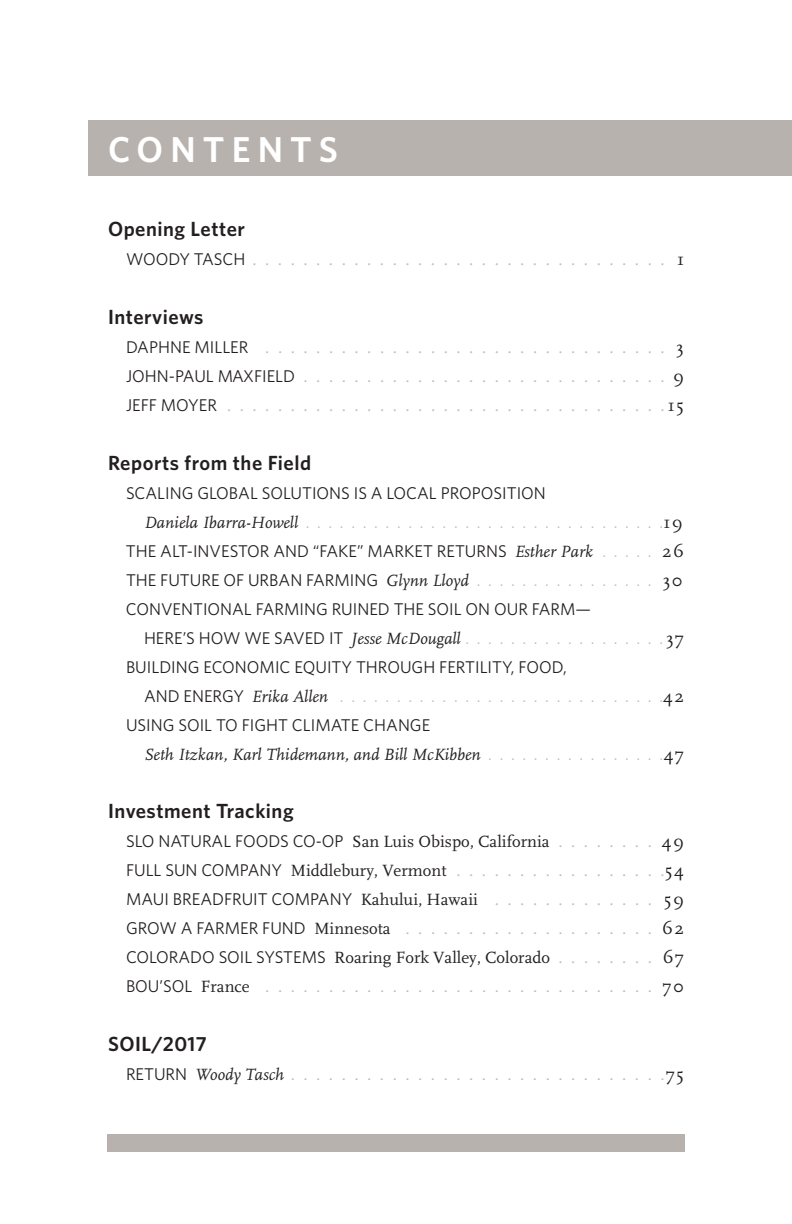
<style>
.page{position:relative;width:792px;height:1224px;background:#fff}
.page>*{position:absolute;margin:0;border:0;box-sizing:border-box;transform-origin:0 0}
.t1{font:600 36px "Whitney";letter-spacing:.2em;color:#fff}
.t2{font:600 20.4px "Whitney";letter-spacing:.025em;color:#231f20}
.t3{font:17px/29px "FF Scala";color:#bcbdc0;text-align:justify}
.t4{font:17px "Whitney";color:#231f20}
.t5{font:17px/29px "FF Scala";color:#231f20}
.t6{font:17px "Whitney";color:#bcbdc0}
.t7{font:italic 17px "FF Scala";color:#231f20}
.s1{font-family:"Whitney";color:#231f20}
.s2{font-size:18px;color:#231f20}
.s3{font-family:"FF Scala";font-style:italic;color:#231f20}
.s4{font-family:"FF Scala";font-size:18px;color:#231f20}
.s5{font-family:"FF Scala";font-style:italic}
.s6{color:#bcbdc0}
.s7{font-family:"FF Scala";font-size:18px}
.s8{color:#231f20}
.s9{font-family:"Whitney";font-style:normal;color:#bcbdc0}
.s10{font-style:normal;font-size:18px}
.s11{font-family:"Whitney"}
.s12{font-size:18px}
.s13{font-family:"FF Scala"}
.s14{font-family:"FF Scala";color:#bcbdc0}
.s15{font-style:italic;color:#231f20}
</style>
<div class="page">
<div style="left:107px;top:1134px;width:578px;height:18px;background:#b8b2ae"></div>
<div style="left:89px;top:120px;width:703px;height:55px;background:#b8b2ae"></div>
<h1 class="t1" style="left:108px;top:128px;width:231px">CONTENTS</h1>
<p class="t2" style="left:108px;top:217px;width:139px">Opening Letter</p>
<p class="t3" style="left:126px;top:246px;width:560px"><span class="s1">WOODY TASCH</span>................................. <span class="s2">1</span></p>
<p class="t2" style="left:108px;top:305px;width:97px">Interviews</p>
<p class="t3" style="left:126px;top:334px;width:560px"><span class="s1">DAPHNE MILLER</span> . . . . . . . . . . . . . . . . . . . . . . . . . . . . . . . . <span class="s2">3<br></span><span class="s1">JOHN-PAUL MAXFIELD</span> . . . . . . . . . . . . . . . . . . . . . . . . . . . . . <span class="s2">9<br></span><span class="s1">JEFF MOYER</span> . . . . . . . . . . . . . . . . . . . . . . . . . . . . . . . . . . . <span class="s2">15</span></p>
<p class="t2" style="left:108px;top:451px;width:205px">Reports from the Field</p>
<p class="t4" style="left:126px;top:483px;width:421px">SCALING GLOBAL SOLUTIONS IS A LOCAL PROPOSITION</p>
<p class="t6" style="left:144px;top:512px;width:540px"><span class="s3">Daniela Ibarra-Howell</span>................................<span class="s4">19</span></p>
<p class="t4" style="left:126px;top:541px;width:560px">THE ALT-INVESTOR AND “FAKE” MARKET RETURNS <span class="s5">Esther Park</span> <span class="s6">. . . . .</span> <span class="s7">26</span></p>
<p class="t4" style="left:126px;top:570px;width:558px">THE FUTURE OF URBAN FARMING <span class="s5">Glynn Lloyd</span> <span class="s6">. . . . . . . . . . . . . . . .</span> <span class="s7">30</span></p>
<p class="t4" style="left:126px;top:599px;width:467px">CONVENTIONAL FARMING RUINED THE SOIL ON OUR FARM—</p>
<p class="t4" style="left:144px;top:628px;width:541px">HERE’S HOW WE SAVED IT <span class="s5">Jesse McDougall</span> <span class="s6">. . . . . . . . . . . . . . . . . .</span> <span class="s7">37</span></p>
<p class="t4" style="left:126px;top:657px;width:442px">BUILDING ECONOMIC EQUITY THROUGH FERTILITY, FOOD,</p>
<p class="t6" style="left:144px;top:686px;width:541px"><span class="s8">AND ENERGY</span> <span class="s3">Erika Allen</span> . . . . . . . . . . . . . . . . . . . . . . . . . . . . .<span class="s4">42</span></p>
<p class="t4" style="left:126px;top:715px;width:306px">USING SOIL TO FIGHT CLIMATE CHANGE</p>
<p class="t7" style="left:144px;top:746px;width:541px">Seth Itzkan, Karl Thidemann, and Bill McKibben <span class="s9">. . . . . . . . . . . . . . . .</span><span class="s10">47</span></p>
<p class="t2" style="left:108px;top:799px;width:187px">Investment Tracking</p>
<p class="t5" style="left:126px;top:828px;width:560px"><span class="s11">SLO NATURAL FOODS CO-OP</span> San Luis Obispo, California <span class="s6">. . . . . . . .</span> <span class="s12">49<br></span><span class="s11">FULL SUN COMPANY</span> Middlebury, Vermont <span class="s6">. . . . . . . . . . . . . . . . .</span><span class="s12">54</span></p>
<p class="t4" style="left:126px;top:889px;width:560px">MAUI BREADFRUIT COMPANY <span class="s13">Kahului, Hawaii</span> <span class="s14">. . . . . . . . . . . . .</span> <span class="s7">59</span></p>
<p class="t3" style="left:126px;top:915px;width:560px"><span class="s1">GROW A FARMER FUND</span> <span class="s8">Minnesota</span> . . . . . . . . . . . . . . . . . . . . <span class="s2">62<br></span><span class="s1">COLORADO SOIL SYSTEMS</span> <span class="s8">Roaring Fork Valley, Colorado</span> . . . . . . . . <span class="s2">67<br></span><span class="s1">BOU’SOL</span> <span class="s8">France</span> . . . . . . . . . . . . . . . . . . . . . . . . . . . . . . . <span class="s2">70</span></p>
<p class="t2" style="left:108px;top:1032px;width:100px">SOIL/2017</p>
<p class="t3" style="left:126px;top:1061px;width:560px"><span class="s1">RETURN</span> <span class="s15">Woody Tasch</span> . . . . . . . . . . . . . . . . . . . . . . . . . . . . . .<span class="s2">75</span></p>
</div>
